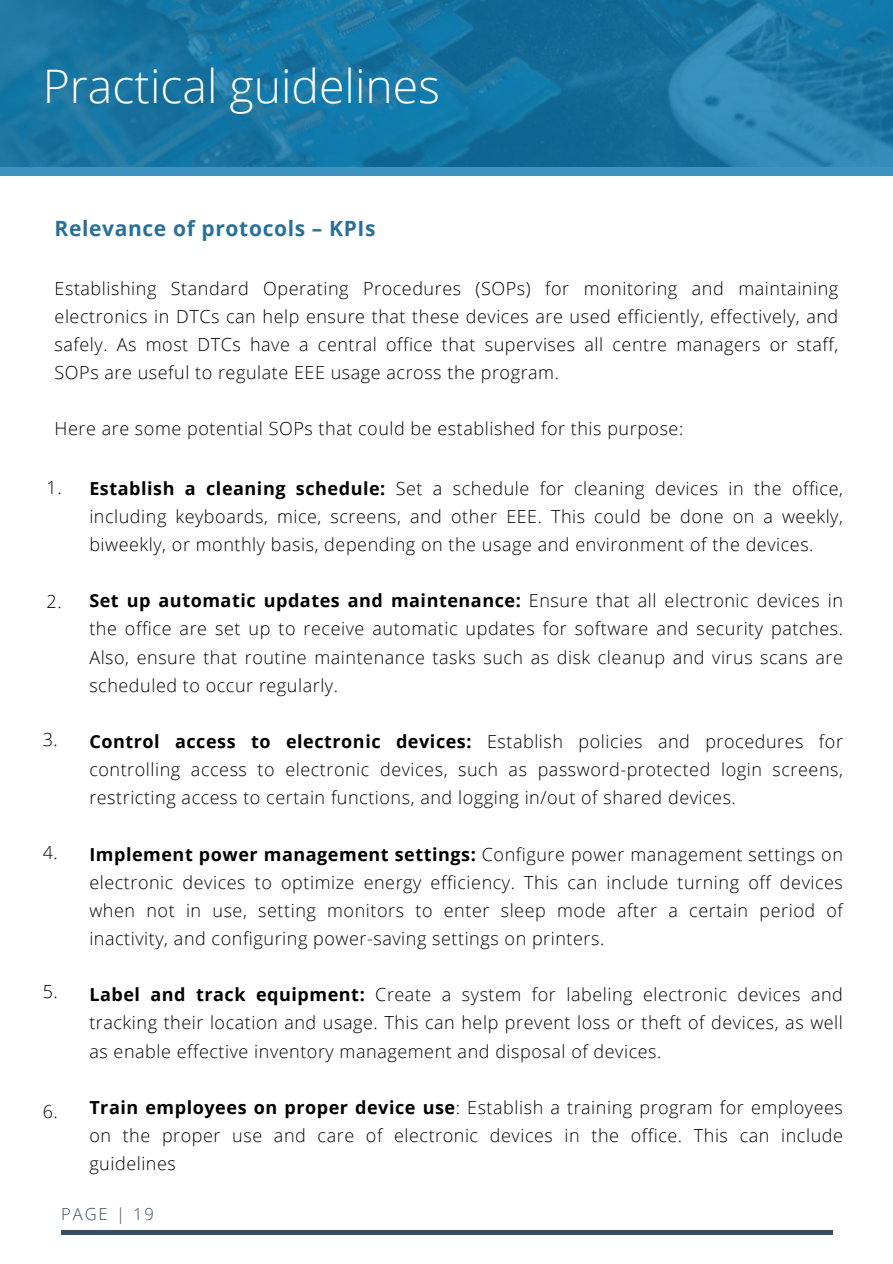
<style>
.page{position:relative;width:893px;height:1264px;background:#fff}
.page>*{position:absolute;margin:0;border:0;box-sizing:border-box;transform-origin:0 0}
.t1{font:300 46.35px "Open Sans";color:#fff}
.t2{font:700 21px "Open Sans";letter-spacing:.03em;color:#296f97}
.t3{font:300 18px/28.2px "Open Sans";letter-spacing:.03em;color:#000;text-align:justify}
.t4{font:300 16.5px "Open Sans";letter-spacing:.12em;color:#364d62}
.s1{font-weight:700}
</style>
<div class="page">
<hr style="left:61px;top:1230px;width:771px;height:3px;background:#364d62">
<svg style="left:0;top:0;width:892px;height:176px;background:#1c77a4"></svg>
<h1 class="t1" style="left:43px;top:53px;width:398px">Practical guidelines</h1>
<p class="t2" style="left:55px;top:213px;width:322px">Relevance of protocols – KPIs</p>
<p class="t3" style="left:55px;top:273px;width:785px">Establishing Standard Operating Procedures (SOPs) for monitoring and maintaining electronics in DTCs can help ensure that these devices are used efficiently, effectively, and safely. As most DTCs have a central office that supervises all centre managers or staff, SOPs are useful to regulate EEE usage across the program.</p>
<p class="t3" style="left:55px;top:414px;width:630px">Here are some potential SOPs that could be established for this purpose:</p>
<p class="t3" style="left:47px;top:473px;width:17px">1.</p>
<p class="t3" style="left:47px;top:586px;width:17px">2.</p>
<p class="t3" style="left:43px;top:725px;width:17px">3.</p>
<p class="t3" style="left:43px;top:838px;width:17px">4.</p>
<p class="t3" style="left:43px;top:976px;width:17px">5.</p>
<p class="t3" style="left:43px;top:1096px;width:17px">6.</p>
<p class="t3" style="left:89px;top:473px;width:755px"><span class="s1">Establish a cleaning schedule:</span> Set a schedule for cleaning devices in the office, including keyboards, mice, screens, and other EEE. This could be done on a weekly, biweekly, or monthly basis, depending on the usage and environment of the devices.</p>
<p class="t3" style="left:89px;top:586px;width:755px"><span class="s1">Set up automatic updates and maintenance:</span> Ensure that all electronic devices in the office are set up to receive automatic updates for software and security patches.<br>Also, ensure that routine maintenance tasks such as disk cleanup and virus scans are scheduled to occur regularly.</p>
<p class="t3" style="left:89px;top:727px;width:755px"><span class="s1">Control access to electronic devices:</span> Establish policies and procedures for controlling access to electronic devices, such as password-protected login screens, restricting access to certain functions, and logging in/out of shared devices.</p>
<p class="t3" style="left:89px;top:839px;width:755px"><span class="s1">Implement power management settings:</span> Configure power management settings on electronic devices to optimize energy efficiency. This can include turning off devices when not in use, setting monitors to enter sleep mode after a certain period of inactivity, and configuring power-saving settings on printers.</p>
<p class="t3" style="left:89px;top:980px;width:755px"><span class="s1">Label and track equipment:</span> Create a system for labeling electronic devices and tracking their location and usage. This can help prevent loss or theft of devices, as well as enable effective inventory management and disposal of devices.</p>
<p class="t3" style="left:89px;top:1092px;width:755px"><span class="s1">Train employees on proper device use</span>: Establish a training program for employees on the proper use and care of electronic devices in the office. This can include guidelines</p>
<p class="t4" style="left:61px;top:1202px;width:94px">PAGE | 19</p>
</div>
